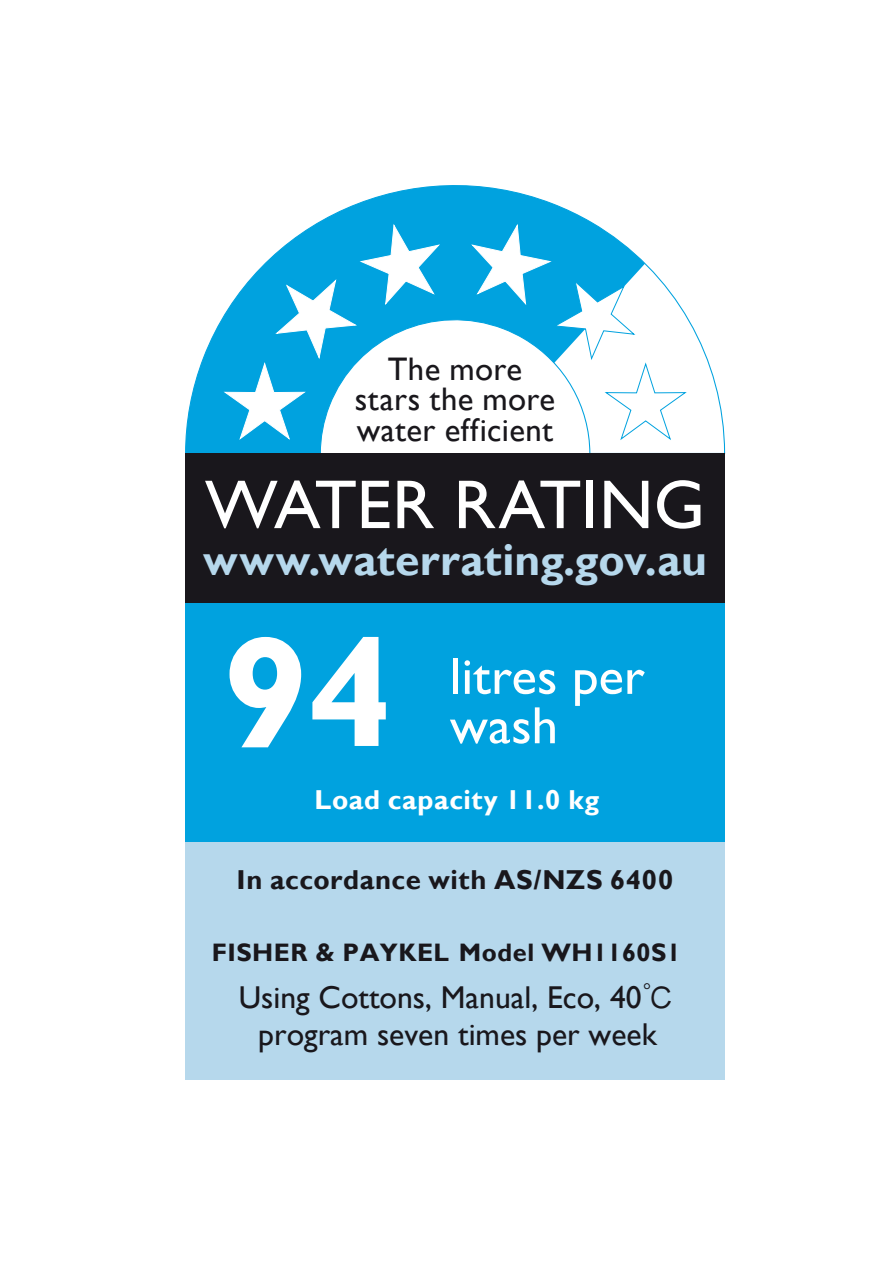
<style>
.page{position:relative;width:893px;height:1263px;background:#fff}
.page>*{position:absolute;margin:0;border:0;box-sizing:border-box;transform-origin:0 0}
.t1{font:700 157.8px "Gill Sans";color:#fff}
.t2{font:69.45px "Gill Sans";letter-spacing:-.005em;color:#fff}
.t3{font:52.65px/49.3px "Gill Sans";color:#fff}
.t4{font:700 44.25px "Gill Sans";letter-spacing:.005em;color:#b6d8ec}
.t5{font:32.55px/30.5px "Gill Sans";letter-spacing:.01em;color:#19171c;text-align:center}
.t6{font:31.5px/36.3px "Gill Sans";color:#19171c;text-align:center}
.t7{font:700 27.3px "Gill Sans";letter-spacing:.02em;color:#19171c}
.t8{font:700 27.3px "Gill Sans";letter-spacing:.025em;color:#fff}
.t9{font:700 25.2px "Gill Sans";letter-spacing:.02em;color:#19171c}
.s1{font-family:"Sim Hei"}
</style>
<div class="page">
<svg style="left:186px;top:185px;width:459px;height:269px"></svg>
<svg style="left:222px;top:222px;width:219px;height:219px"></svg>
<div style="left:186px;top:841px;width:539px;height:239px;background:#b6d8ec"></div>
<div style="left:186px;top:454px;width:539px;height:149px;background:#19171c"></div>
<div style="left:186px;top:603px;width:539px;height:238px;background:#00a2df"></div>
<svg style="left:470px;top:222px;width:218px;height:219px"></svg>
<p class="t5" style="left:355px;top:354px;width:202px">The more stars the more water efficient</p>
<h2 class="t2" style="left:205px;top:464px;width:502px">WATER RATING</h2>
<h3 class="t4" style="left:203px;top:533px;width:505px">www.waterrating.gov.au</h3>
<h1 class="t1" style="left:222px;top:598px;width:173px">94</h1>
<h3 class="t3" style="left:450px;top:652px;width:196px">litres per wash</h3>
<p class="t8" style="left:314px;top:783px;width:286px">Load capacity 11.0 kg</p>
<p class="t7" style="left:237px;top:864px;width:438px">In accordance with AS/NZS 6400</p>
<p class="t9" style="left:212px;top:937px;width:471px">FISHER &amp; PAYKEL Model WH1160S1</p>
<p class="t6" style="left:239px;top:980px;width:436px">Using Cottons, Manual, Eco, 40<span class="s1">℃ </span>program seven times per week</p>
</div>
